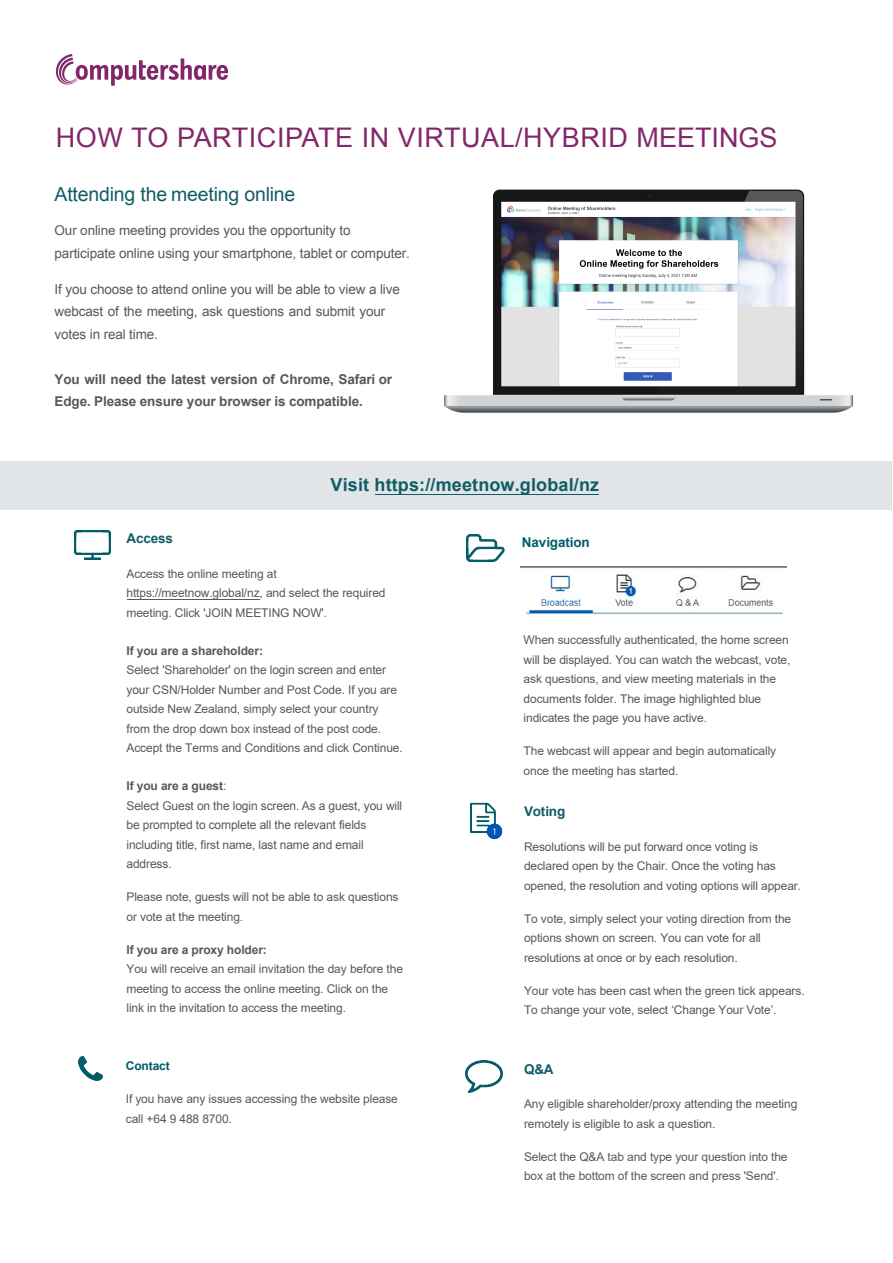
<style>
.page{position:relative;width:893px;height:1263px;background:#fff}
.page>*{position:absolute;margin:0;border:0;box-sizing:border-box;transform-origin:0 0}
.t1{font:27px "Arial";letter-spacing:.02em;color:#83276b}
.t2{font:19.5px "Arial";letter-spacing:-.01em;color:#115d67}
.t3{font:700 18px "Arial";letter-spacing:.01em;color:#115d67}
.t4{font:13.5px/22.5px "Arial";letter-spacing:-.01em;color:#57585a}
.t5{font:700 13.5px/22.5px "Arial";letter-spacing:-.01em;color:#57585a}
.t6{font:700 13.5px "Arial";letter-spacing:-.01em;color:#115d67}
.t7{font:700 13.5px "Arial";letter-spacing:-.01em;color:#005e68}
.t8{font:12px/19.5px "Arial";letter-spacing:-.01em;color:#57585a}
.t9{font:12px/19.5px "Arial";letter-spacing:-.01em;color:#58595a}
.t10{font:700 12px "Arial";letter-spacing:-.01em;color:#57585a}
.t11{font:700 12px "Arial";letter-spacing:-.01em;color:#005e68}
.s1{font-weight:700}
</style>
<div class="page">
<div style="left:1px;top:461px;width:891px;height:48px;background:#e1e5e7"></div>
<svg style="left:55px;top:54px;width:173px;height:32px"></svg>
<hr style="left:375px;top:494px;width:224px;height:1px;background:#115d67">
<img style="left:444px;top:189px;width:410px;height:224px">
<img style="left:521px;top:566px;width:265px;height:50px">
<img style="left:74px;top:530px;width:36px;height:29px">
<img style="left:465px;top:1060px;width:37px;height:32px">
<img style="left:470px;top:802px;width:33px;height:38px">
<img style="left:467px;top:534px;width:38px;height:28px">
<hr style="left:127px;top:599px;width:132px;height:1px;background:#57585a">
<img style="left:79px;top:1056px;width:24px;height:24px">
<h1 class="t1" style="left:56px;top:120px;width:723px">HOW TO PARTICIPATE IN VIRTUAL/HYBRID MEETINGS</h1>
<h2 class="t2" style="left:55px;top:182px;width:242px">Attending the meeting online</h2>
<p class="t4" style="left:55px;top:219px;width:357px">Our online meeting provides you the opportunity to participate online using your smartphone, tablet or computer.</p>
<p class="t4" style="left:55px;top:278px;width:347px">If you choose to attend online you will be able to view a live webcast of the meeting, ask questions and submit your votes in real time.</p>
<p class="t5" style="left:55px;top:368px;width:339px">You will need the latest version of Chrome, Safari or<br>Edge. Please ensure your browser is compatible.</p>
<h3 class="t3" style="left:331px;top:473px;width:270px">Visit https://meetnow.global/nz</h3>
<p class="t6" style="left:127px;top:529px;width:48px">Access</p>
<p class="t7" style="left:522px;top:533px;width:69px">Navigation</p>
<p class="t8" style="left:127px;top:563px;width:261px">Access the online meeting at https://meetnow.global/nz, and select the required meeting. Click 'JOIN MEETING NOW'.</p>
<p class="t10" style="left:127px;top:642px;width:138px">If you are a shareholder:</p>
<p class="t8" style="left:127px;top:660px;width:278px">Select 'Shareholder' on the login screen and enter your CSN/Holder Number and Post Code. If you are outside New Zealand, simply select your country from the drop down box instead of the post code.<br>Accept the Terms and Conditions and click Continue.</p>
<p class="t8" style="left:127px;top:776px;width:277px"><span class="s1">If you are a guest</span>:<br>Select Guest on the login screen. As a guest, you will be prompted to complete all the relevant fields including title, first name, last name and email address.</p>
<p class="t8" style="left:127px;top:887px;width:274px">Please note, guests will not be able to ask questions or vote at the meeting.</p>
<p class="t10" style="left:127px;top:941px;width:142px">If you are a proxy holder:</p>
<p class="t8" style="left:127px;top:959px;width:278px">You will receive an email invitation the day before the meeting to access the online meeting. Click on the link in the invitation to access the meeting.</p>
<p class="t8" style="left:524px;top:630px;width:268px">When successfully authenticated, the home screen will be displayed. You can watch the webcast, vote, ask questions, and view meeting materials in the documents folder. The image highlighted blue indicates the page you have active.</p>
<p class="t8" style="left:524px;top:741px;width:254px">The webcast will appear and begin automatically once the meeting has started.</p>
<p class="t6" style="left:524px;top:802px;width:43px">Voting</p>
<p class="t8" style="left:524px;top:836px;width:279px">Resolutions will be put forward once voting is declared open by the Chair. Once the voting has opened, the resolution and voting options will appear.</p>
<p class="t8" style="left:524px;top:908px;width:269px">To vote, simply select your voting direction from the options shown on screen. You can vote for all resolutions at once or by each resolution.</p>
<p class="t8" style="left:524px;top:980px;width:282px">Your vote has been cast when the green tick appears.<br>To change your vote, select ‘Change Your Vote’.</p>
<p class="t11" style="left:126px;top:1057px;width:45px">Contact</p>
<p class="t8" style="left:126px;top:1089px;width:274px">If you have any issues accessing the website please call +64 9 488 8700.</p>
<p class="t6" style="left:524px;top:1059px;width:31px">Q&amp;A</p>
<p class="t9" style="left:524px;top:1094px;width:275px">Any eligible shareholder/proxy attending the meeting remotely is eligible to ask a question.</p>
<p class="t9" style="left:524px;top:1147px;width:265px">Select the Q&amp;A tab and type your question into the box at the bottom of the screen and press 'Send'.</p>
</div>
